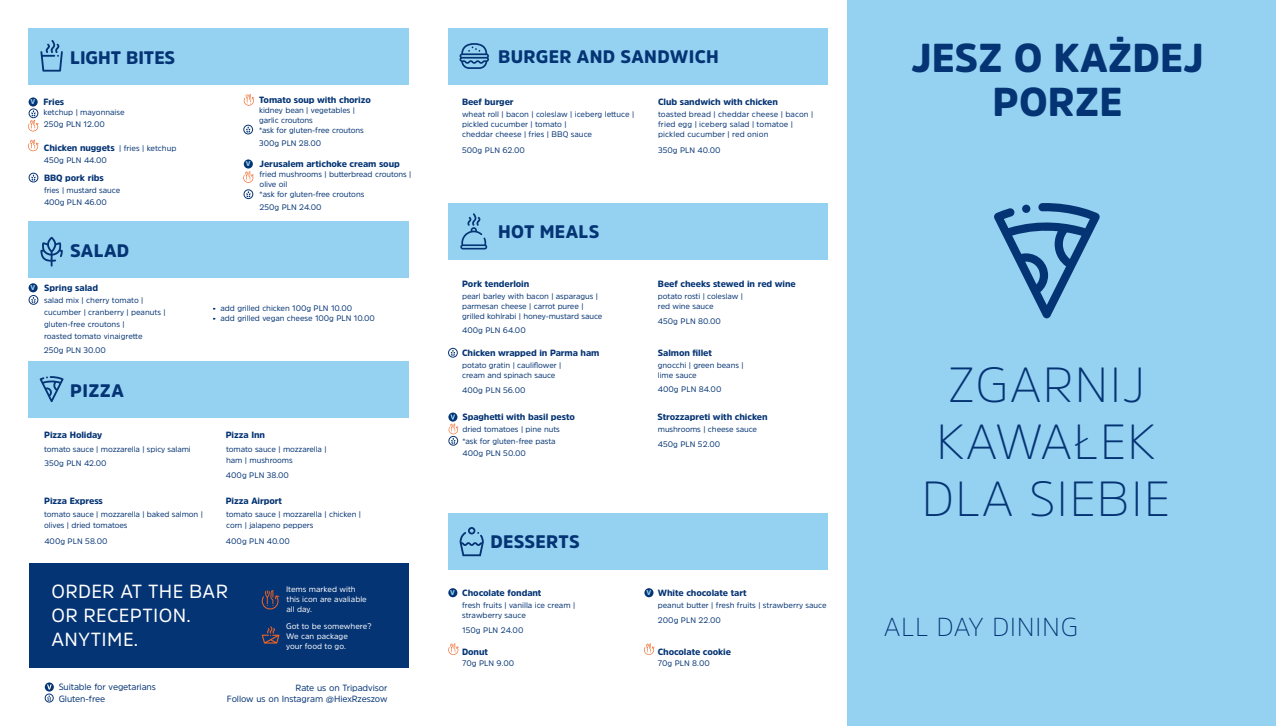
<style>
.page{position:relative;width:1276px;height:726px;background:#fff}
.page>*{position:absolute;margin:0;border:0;box-sizing:border-box;transform-origin:0 0}
.t1{font:200 49.2px/57px "Amsi Pro";letter-spacing:.02em;color:#053474;text-align:center}
.t2{font:900 40px/44px "Amsi Pro";color:#053474;text-align:center}
.t3{font:200 26px "Amsi Pro";letter-spacing:.02em;color:#053474}
.t4{font:19px/24px "Amsi Pro";letter-spacing:.02em;color:#fff}
.t5{font:900 18px "Amsi Pro";letter-spacing:.02em;color:#053474}
.t6{font:900 18px "Amsi Pro";color:#053474}
.t7{font:900 9px "Amsi Pro";letter-spacing:-.01em;color:#053474}
.t8{font:9px/11px "Amsi Pro";letter-spacing:-.01em;color:#053474;text-align:right}
.t9{font:8px/10px "Amsi Pro";letter-spacing:-.01em;color:#053474}
.t10{font:8px/10px "Amsi Pro";letter-spacing:.01em;color:#053474}
.t11{font:8px/10.2px "Amsi Pro";color:#fff}
.t12{font:900 7px "Amsi Pro";color:#95d2f2}
.s1{font-weight:400;font-size:8px}
</style>
<div class="page">
<div style="left:848px;top:0;width:428px;height:726px;background:#95d2f2"></div>
<svg style="left:994px;top:203px;width:105px;height:115px"></svg>
<div style="left:29px;top:563px;width:379px;height:104px;background:#053474"></div>
<div style="left:28px;top:29px;width:380px;height:56px;background:#95d2f2"></div>
<svg style="left:40px;top:40px;width:23px;height:32px"></svg>
<svg style="left:262px;top:590px;width:17px;height:19px"></svg>
<svg style="left:28px;top:140px;width:11px;height:11px"></svg>
<div style="left:28px;top:221px;width:380px;height:56px;background:#95d2f2"></div>
<svg style="left:40px;top:237px;width:23px;height:29px"></svg>
<div style="left:28px;top:361px;width:380px;height:56px;background:#95d2f2"></div>
<svg style="left:40px;top:376px;width:24px;height:26px"></svg>
<div style="left:29px;top:97px;width:9px;height:10px;background:#053474;border-radius:50%"></div>
<svg style="left:28px;top:110px;width:11px;height:21px"></svg>
<div style="left:29px;top:109px;width:9px;height:9px;border:1px solid #053474;border-radius:50%"></div>
<svg style="left:244px;top:94px;width:10px;height:12px"></svg>
<svg style="left:243px;top:171px;width:11px;height:12px"></svg>
<svg style="left:246px;top:127px;width:4px;height:5px"></svg>
<div style="left:244px;top:125px;width:9px;height:9px;border:1px solid #053474;border-radius:50%"></div>
<div style="left:244px;top:159px;width:9px;height:9px;background:#053474;border-radius:50%"></div>
<svg style="left:246px;top:191px;width:5px;height:6px"></svg>
<div style="left:244px;top:189px;width:9px;height:10px;border:1px solid #053474;border-radius:50%"></div>
<div style="left:448px;top:28px;width:379px;height:57px;background:#95d2f2"></div>
<svg style="left:459px;top:43px;width:30px;height:26px"></svg>
<div style="left:448px;top:203px;width:379px;height:57px;background:#95d2f2"></div>
<svg style="left:460px;top:213px;width:27px;height:36px"></svg>
<div style="left:448px;top:513px;width:380px;height:57px;background:#95d2f2"></div>
<svg style="left:459px;top:527px;width:25px;height:29px"></svg>
<svg style="left:45px;top:682px;width:9px;height:19px"></svg>
<div style="left:45px;top:693px;width:8px;height:9px;border:1px solid #053474;border-radius:50%"></div>
<svg style="left:451px;top:350px;width:4px;height:5px"></svg>
<div style="left:448px;top:348px;width:9px;height:9px;border:1px solid #053474;border-radius:50%"></div>
<div style="left:448px;top:588px;width:9px;height:9px;background:#053474;border-radius:50%"></div>
<div style="left:644px;top:588px;width:9px;height:9px;background:#053474;border-radius:50%"></div>
<div style="left:29px;top:283px;width:9px;height:9px;background:#053474;border-radius:50%"></div>
<svg style="left:31px;top:297px;width:5px;height:5px"></svg>
<div style="left:29px;top:295px;width:9px;height:9px;border:1px solid #053474;border-radius:50%"></div>
<div style="left:449px;top:436px;width:9px;height:9px;border:1px solid #053474;border-radius:50%"></div>
<svg style="left:448px;top:643px;width:11px;height:12px"></svg>
<svg style="left:644px;top:643px;width:10px;height:12px"></svg>
<svg style="left:448px;top:414px;width:10px;height:30px"></svg>
<svg style="left:31px;top:175px;width:5px;height:5px"></svg>
<div style="left:29px;top:173px;width:9px;height:9px;border:1px solid #053474;border-radius:50%"></div>
<svg style="left:262px;top:626px;width:17px;height:17px"></svg>
<h3 class="t6" style="left:70px;top:48px;width:107px">LIGHT BITES</h3>
<p class="t12" style="left:31px;top:98px;width:6px">V</p>
<p class="t7" style="left:44px;top:98px;width:22px">Fries</p>
<p class="t9" style="left:44px;top:107px;width:83px;line-height:11.9px">ketchup | mayonnaise<br>250g PLN 12.00</p>
<p class="t7" style="left:44px;top:143px;width:134px">Chicken nuggets <span class="s1">| fries | ketchup</span></p>
<p class="t9" style="left:44px;top:155px;width:65px">450g PLN 44.00</p>
<p class="t7" style="left:44px;top:173px;width:61px">BBQ pork ribs</p>
<p class="t9" style="left:44px;top:184px;width:78px;line-height:12px">fries | mustard sauce<br>400g PLN 46.00</p>
<h3 class="t5" style="left:70px;top:242px;width:61px">SALAD</h3>
<p class="t12" style="left:31px;top:284px;width:6px">V</p>
<p class="t7" style="left:44px;top:283px;width:56px">Spring salad</p>
<p class="t9" style="left:44px;top:294px;width:123px;line-height:12px">salad mix | cherry tomato | cucumber | cranberry | peanuts | gluten-free croutons |<br>roasted tomato vinaigreמּe</p>
<p class="t9" style="left:44px;top:345px;width:64px">250g PLN 30.00</p>
<h3 class="t5" style="left:70px;top:382px;width:55px">PIZZA</h3>
<p class="t7" style="left:44px;top:430px;width:59px">Pizza Holiday</p>
<p class="t9" style="left:44px;top:441px;width:148px;line-height:14.3px">tomato sauce | mozzarella | spicy salami<br>350g PLN 42.00</p>
<p class="t7" style="left:44px;top:496px;width:60px">Pizza Express</p>
<p class="t9" style="left:44px;top:508px;width:160px;line-height:11px">tomato sauce | mozzarella | baked salmon | olives | dried tomatoes</p>
<p class="t9" style="left:44px;top:535px;width:65px">400g PLN 58.00</p>
<p class="t12" style="left:246px;top:160px;width:6px">V</p>
<p class="t7" style="left:259px;top:95px;width:113px">Tomato soup with chorizo</p>
<p class="t9" style="left:259px;top:105px;width:106px">kidney bean | vegetables | garlic croutons<br>*ask for gluten-free croutons</p>
<p class="t9" style="left:259px;top:138px;width:63px">300g PLN 28.00</p>
<p class="t7" style="left:260px;top:160px;width:142px">Jerusalem artichoke cream soup</p>
<p class="t9" style="left:260px;top:169px;width:153px">fried mushrooms | buמּerbread croutons | olive oil<br>*ask for gluten-free croutons</p>
<p class="t9" style="left:260px;top:202px;width:63px">250g PLN 24.00</p>
<p class="t9" style="left:221px;top:303px;width:156px">add grilled chicken 100g PLN 10.00<br>add grilled vegan cheese 100g PLN 10.00</p>
<p class="t7" style="left:226px;top:430px;width:41px">Pizza Inn</p>
<p class="t9" style="left:226px;top:443px;width:102px;line-height:11px">tomato sauce | mozzarella | ham | mushrooms</p>
<p class="t9" style="left:226px;top:470px;width:64px">400g PLN 38.00</p>
<p class="t7" style="left:226px;top:496px;width:58px">Pizza Airport</p>
<p class="t9" style="left:226px;top:508px;width:136px;line-height:11px">tomato sauce | mozzarella | chicken | corn | jalapeno peppers</p>
<p class="t9" style="left:226px;top:535px;width:65px">400g PLN 40.00</p>
<h3 class="t4" style="left:51px;top:579px;width:178px">ORDER AT THE BAR<br>OR RECEPTION.<br>ANYTIME.</h3>
<p class="t11" style="left:286px;top:584px;width:82px">Items marked with this icon are avaliable all day.</p>
<p class="t11" style="left:286px;top:621px;width:87px">Got to be somewhere?<br>We can package<br>your food to go.</p>
<p class="t8" style="left:59px;top:681px;width:99px;text-align:left">Suitable for vegetarians<br>Gluten-free</p>
<p class="t8" style="left:227px;top:682px;width:162px">Rate us on Tripadvisor<br>Follow us on Instagram @HiexRzeszow</p>
<h3 class="t5" style="left:498px;top:48px;width:222px">BURGER AND SANDWICH</h3>
<p class="t7" style="left:462px;top:98px;width:53px">Beef burger</p>
<p class="t9" style="left:462px;top:110px;width:174px">wheat roll | bacon | coleslaw | iceberg leמּuce | pickled cucumber | tomato |<br>cheddar cheese | fries | BBQ sauce</p>
<p class="t9" style="left:462px;top:145px;width:64px">500g PLN 62.00</p>
<p class="t7" style="left:658px;top:98px;width:121px">Club sandwich with chicken</p>
<p class="t10" style="left:658px;top:110px;width:157px">toasted bread | cheddar cheese | bacon | fried egg | iceberg salad | tomatoe | pickled cucumber | red onion</p>
<p class="t9" style="left:658px;top:145px;width:64px">350g PLN 40.00</p>
<h3 class="t5" style="left:498px;top:223px;width:103px">HOT MEALS</h3>
<p class="t7" style="left:462px;top:279px;width:69px">Pork tenderloin</p>
<p class="t9" style="left:462px;top:291px;width:142px">pearl barley with bacon | asparagus | parmesan cheese | carrot puree | grilled kohlrabi | honey-mustard sauce</p>
<p class="t9" style="left:462px;top:325px;width:65px">400g PLN 64.00</p>
<p class="t7" style="left:462px;top:348px;width:139px">Chicken wrapped in Parma ham</p>
<p class="t9" style="left:462px;top:360px;width:101px">potato gratin | cauliflower | cream and spinach sauce</p>
<p class="t9" style="left:462px;top:385px;width:65px">400g PLN 56.00</p>
<p class="t7" style="left:462px;top:412px;width:114px">Spagheמּi with basil pesto</p>
<p class="t9" style="left:462px;top:423px;width:99px;line-height:12px">dried tomatoes | pine nuts *ask for gluten-free pasta<br>400g PLN 50.00</p>
<h3 class="t5" style="left:490px;top:533px;width:91px">DESSERTS</h3>
<p class="t7" style="left:658px;top:279px;width:139px">Beef cheeks stewed in red wine</p>
<p class="t9" style="left:658px;top:291px;width:87px">potato rosti | coleslaw | red wine sauce</p>
<p class="t9" style="left:658px;top:316px;width:64px">450g PLN 80.00</p>
<p class="t7" style="left:658px;top:348px;width:56px">Salmon fillet</p>
<p class="t9" style="left:658px;top:360px;width:87px">gnocchi | green beans | lime sauce</p>
<p class="t9" style="left:658px;top:384px;width:65px">400g PLN 84.00</p>
<p class="t7" style="left:657px;top:412px;width:111px">Strozzapreti with chicken</p>
<p class="t9" style="left:658px;top:421px;width:101px;line-height:14.9px">mushrooms | cheese sauce<br>450g PLN 52.00</p>
<p class="t7" style="left:462px;top:588px;width:81px">Chocolate fondant</p>
<p class="t9" style="left:462px;top:600px;width:115px">fresh fruits | vanilla ice cream | strawberry sauce</p>
<p class="t9" style="left:462px;top:625px;width:63px">150g PLN 24.00</p>
<p class="t7" style="left:658px;top:588px;width:90px">White chocolate tart</p>
<p class="t9" style="left:658px;top:597px;width:170px;line-height:14.8px">peanut buמּer | fresh fruits | strawberry sauce<br>200g PLN 22.00</p>
<p class="t12" style="left:450px;top:589px;width:6px">V</p>
<p class="t12" style="left:646px;top:589px;width:6px">V</p>
<p class="t7" style="left:462px;top:647px;width:27px">Donut</p>
<p class="t9" style="left:462px;top:658px;width:54px">70g PLN 9.00</p>
<p class="t7" style="left:657px;top:647px;width:75px">Chocolate cookie</p>
<p class="t9" style="left:658px;top:658px;width:54px">70g PLN 8.00</p>
<h2 class="t2" style="left:911px;top:36px;width:293px">JESZ O KAŻDEJ<br>PORZE</h2>
<h1 class="t1" style="left:921px;top:356px;width:250px">ZGARNIJ<br>KAWAŁEK<br>DLA SIEBIE</h1>
<h3 class="t3" style="left:884px;top:613px;width:196px">ALL DAY DINING</h3>
</div>
